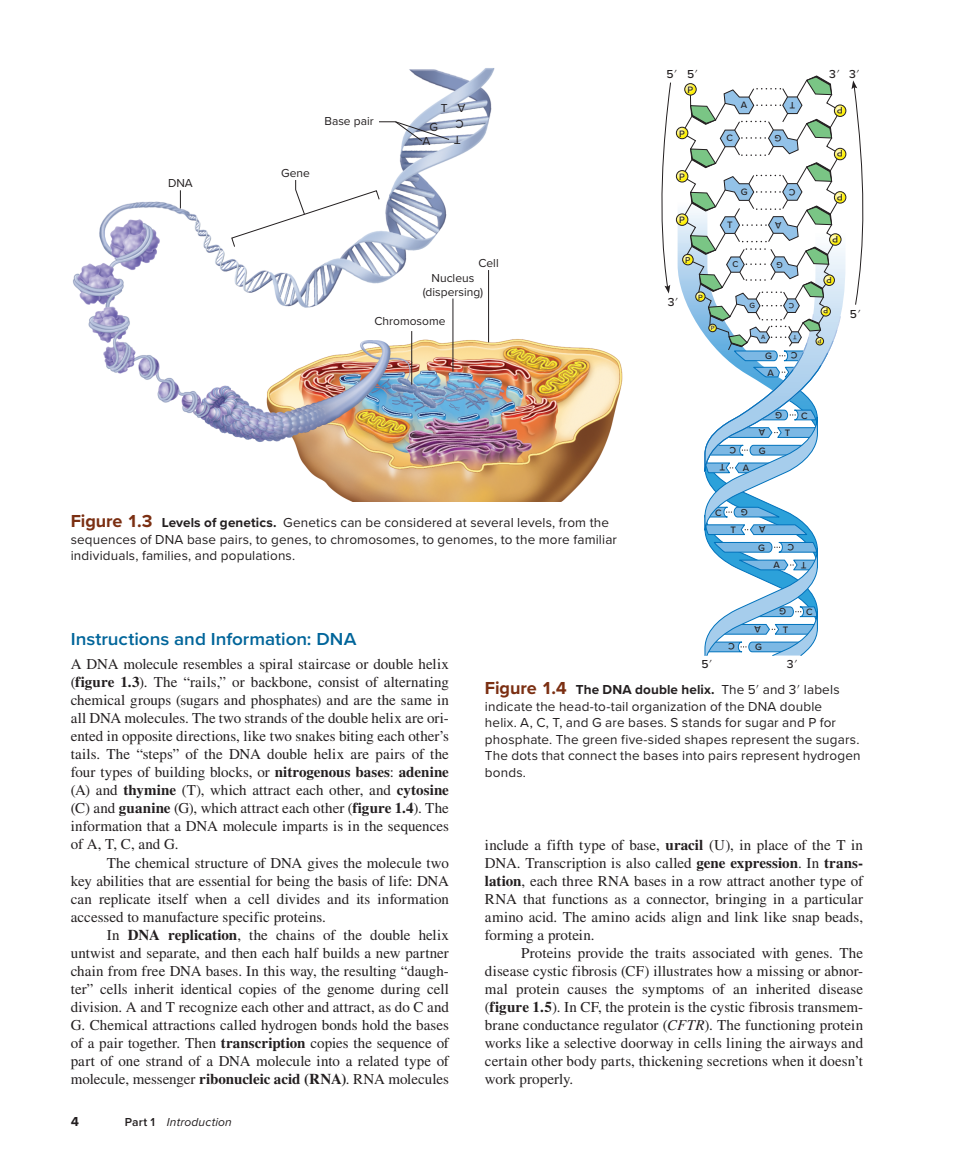
<style>
.page{position:relative;width:970px;height:1174px;background:#fff}
.page>*{position:absolute;margin:0;border:0;box-sizing:border-box;transform-origin:0 0}
.bch_hb{font:600 18px "Proxima Nova";color:#00659a;scale:1.05 1}
.bch_tx{font:15px/18px "STIX Math Jax Main";letter-spacing:.005em;color:#231f20;text-align:justify}
.bch_tx_first{font:15px/18px "STIX Math Jax Main";color:#231f20;text-align:justify}
.bch_fgct{font:13.5px/16.5px "Proxima Nova";letter-spacing:.01em;color:#231f20}
.hv{font:700 13.5px "Proxima Nova";color:#231f20}
.t1{font:12px/15.9px "Proxima Nova";color:#231f20;text-align:center}
.hv-2{font:italic 12px "Proxima Nova";letter-spacing:.015em;color:#231f20}
.img{font:500 12px "Proxima Nova";color:#231f20}
.img-2{font:500 9.6px "Proxima Nova";color:#231f20}
.img-3{font:500 8.85px "Proxima Nova";color:#231f20}
.img-4{font:500 7.8px "Proxima Nova";color:#231f20}
.img-5{font:500 6.3px "Proxima Nova";color:#231f20}
.s1{font-family:"STIX";font-weight:400}
.s2{font-weight:700;font-size:18px;color:#7b2f12}
.s3{font-weight:700}
.s4{font-weight:600;font-style:normal}
.s5{font-family:"STIX Math Jax Main"}
.s6{font-style:italic}
</style>
<div class="page">
<img style="left:73px;top:68px;width:550px;height:433px">
<svg style="left:180px;top:190px;width:1px;height:18px"></svg>
<hr style="left:452px;top:298px;width:1px;height:73px;background:#231f20">
<hr style="left:488px;top:270px;width:1px;height:72px;background:#231f20">
<svg style="left:378px;top:121px;width:72px;height:21px"></svg>
<svg style="left:231px;top:179px;width:149px;height:68px"></svg>
<hr style="left:411px;top:331px;width:1px;height:54px;background:#231f20">
<div style="left:834px;top:105px;width:12px;height:12px;border:1px solid #231f20;border-radius:50%"></div>
<div style="left:834px;top:148px;width:12px;height:12px;border:1px solid #231f20;border-radius:50%"></div>
<div style="left:834px;top:191px;width:12px;height:12px;border:1px solid #231f20;border-radius:50%"></div>
<svg style="left:851px;top:80px;width:12px;height:225px"></svg>
<svg style="left:661px;top:82px;width:15px;height:212px"></svg>
<svg style="left:676px;top:75px;width:169px;height:581px"></svg>
<p class="img" style="left:666px;top:65px;width:32px">5<span class="s1">ʹ</span> 5<span class="s1">ʹ</span></p>
<p class="img" style="left:829px;top:65px;width:31px">3<span class="s1">ʹ</span> 3<span class="s1">ʹ</span></p>
<p class="img-2" style="left:687px;top:83px;width:7px">P</p>
<p class="t1" style="left:324px;top:112px;width:51px">Base pair</p>
<p class="t1" style="left:441px;top:100px;width:8px">T</p>
<p class="t1" style="left:465px;top:148px;width:13px;rotate:-180deg">T<br>C<br>A</p>
<p class="t1" style="left:422px;top:119px;width:17px;line-height:14.5px;text-align:left;text-indent:7px">G<br>A</p>
<p class="img-2" style="left:679px;top:126px;width:7px">P</p>
<p class="img-2" style="left:741px;top:98px;width:8px">A</p>
<p class="img-2" style="left:795px;top:113px;width:7px;rotate:-180deg">T</p>
<p class="img-2" style="left:726px;top:131px;width:8px">C</p>
<p class="img-2" style="left:781px;top:146px;width:8px;rotate:-180deg">G</p>
<p class="img-2" style="left:842px;top:117px;width:7px;rotate:-180deg">P</p>
<p class="img-2" style="left:842px;top:161px;width:7px;rotate:-180deg">P</p>
<p class="t1" style="left:168px;top:175px;width:26px">DNA</p>
<p class="t1" style="left:281px;top:164px;width:30px">Gene</p>
<p class="img-2" style="left:679px;top:170px;width:7px">P</p>
<p class="img-2" style="left:740px;top:185px;width:8px">G</p>
<p class="img-2" style="left:795px;top:199px;width:8px;rotate:-180deg">C</p>
<p class="img-2" style="left:842px;top:204px;width:7px;rotate:-180deg">P</p>
<p class="img-2" style="left:679px;top:213px;width:7px">P</p>
<p class="img-2" style="left:727px;top:218px;width:7px">T</p>
<p class="img-2" style="left:781px;top:232px;width:8px;rotate:-180deg">A</p>
<p class="img-2" style="left:838px;top:246px;width:7px;rotate:-180deg">P</p>
<p class="t1" style="left:478px;top:254px;width:22px">Cell</p>
<p class="img-3" style="left:685px;top:253px;width:7px">P</p>
<p class="img-3" style="left:732px;top:258px;width:7px">C</p>
<p class="img-3" style="left:782px;top:271px;width:8px;rotate:-180deg">G</p>
<p class="t1" style="left:422px;top:271px;width:62px;line-height:13.5px">Nucleus (dispersing)</p>
<p class="t1" style="left:374px;top:312px;width:73px">Chromosome</p>
<p class="img" style="left:667px;top:293px;width:11px">3<span class="s1">ʹ</span></p>
<p class="img-4" style="left:698px;top:291px;width:6px">P</p>
<p class="img-5" style="left:710px;top:323px;width:5px">P</p>
<p class="img-4" style="left:749px;top:300px;width:7px">G</p>
<p class="img-4" style="left:794px;top:312px;width:7px;rotate:-180deg">C</p>
<p class="img-3" style="left:831px;top:286px;width:7px;rotate:-180deg">P</p>
<p class="img-4" style="left:828px;top:317px;width:6px;rotate:-180deg">P</p>
<p class="img" style="left:850px;top:305px;width:11px">5<span class="s1">ʹ</span></p>
<p class="img-5" style="left:761px;top:332px;width:6px">A</p>
<p class="img-5" style="left:796px;top:342px;width:5px;rotate:-180deg">T</p>
<p class="img-5" style="left:821px;top:345px;width:5px;rotate:-180deg">P</p>
<p class="img-2" style="left:765px;top:349px;width:8px">G</p>
<p class="img-2" style="left:797px;top:363px;width:8px;rotate:-180deg">C</p>
<p class="img-2" style="left:767px;top:365px;width:8px">A</p>
<p class="img-2" style="left:782px;top:422px;width:8px;rotate:-180deg">G</p>
<p class="img-2" style="left:801px;top:408px;width:8px">C</p>
<p class="img-2" style="left:765px;top:439px;width:8px;rotate:-180deg">A</p>
<p class="img-2" style="left:784px;top:425px;width:7px">T</p>
<p class="img-2" style="left:736px;top:457px;width:8px;rotate:-180deg">C</p>
<p class="img-2" style="left:758px;top:443px;width:8px">G</p>
<p class="img-2" style="left:725px;top:475px;width:7px;rotate:-180deg">T</p>
<p class="img-2" style="left:743px;top:461px;width:8px">A</p>
<p class="bch_fgct" style="left:71px;top:514px;width:547px"><span class="s2">Figure 1.3</span> <span class="s3">Levels of genetics.</span> Genetics can be considered at several levels, from the sequences of DNA base pairs, to genes, to chromosomes, to genomes, to the more familiar individuals, families, and populations.</p>
<p class="img-2" style="left:715px;top:505px;width:8px">C</p>
<p class="img-2" style="left:747px;top:519px;width:8px;rotate:-180deg">G</p>
<p class="img-2" style="left:730px;top:523px;width:7px">T</p>
<p class="img-2" style="left:765px;top:537px;width:8px;rotate:-180deg">A</p>
<p class="img-2" style="left:758px;top:540px;width:8px">G</p>
<p class="img-2" style="left:773px;top:558px;width:8px">A</p>
<p class="img-2" style="left:794px;top:554px;width:8px;rotate:-180deg">C</p>
<p class="img-2" style="left:806px;top:572px;width:7px;rotate:-180deg">T</p>
<p class="img-2" style="left:786px;top:618px;width:8px;rotate:-180deg">G</p>
<p class="img-2" style="left:806px;top:605px;width:8px">C</p>
<p class="bch_hb" style="left:71px;top:626px;width:273px">Instructions and Information: DNA</p>
<p class="bch_tx_first" style="left:71px;top:656px;width:380px">A DNA molecule resembles a spiral staircase or double helix (<span class="s3">figure 1.3</span>). The “rails,” or backbone, consist of alternating chemical groups (sugars and phosphates) and are the same in all DNA molecules. The two strands of the double helix are ori&shy;ented in opposite directions, like two snakes biting each other’s tails. The “steps” of the DNA double helix are pairs of the four types of building blocks, or <span class="s3">nitrogenous bases</span>: <span class="s3">adenine </span>(A) and <span class="s3">thymine</span> (T), which attract each other, and <span class="s3">cytosine </span>(C) and <span class="s3">guanine</span> (G), which attract each other (<span class="s3">figure 1.4</span>). The information that a DNA molecule imparts is in the sequences of A, T, C, and G.</p>
<p class="bch_tx" style="left:71px;top:854px;width:380px;text-indent:36px">The chemical structure of DNA gives the molecule two key abilities that are essential for being the basis of life: DNA can replicate itself when a cell divides and its information accessed to manufacture specific proteins.</p>
<p class="bch_tx" style="left:71px;top:926px;width:380px;text-indent:36px">In <span class="s3">DNA replication</span>, the chains of the double helix untwist and separate, and then each half builds a new partner chain from free DNA bases. In this way, the resulting “daugh&shy;ter” cells inherit identical copies of the genome during cell division. A and T recognize each other and attract, as do C and G. Chemical attractions called hydrogen bonds hold the bases of a pair together. Then <span class="s3">transcription</span> copies the sequence of part of one strand of a DNA molecule into a related type of molecule, messenger <span class="s3">ribonucleic acid (RNA)</span>. RNA molecules</p>
<p class="hv" style="left:71px;top:1111px;width:10px">4</p>
<p class="hv-2" style="left:125px;top:1113px;width:109px"><span class="s4">Part 1</span> Introduction</p>
<p class="img-2" style="left:735px;top:653px;width:8px;rotate:-180deg">C</p>
<p class="img-2" style="left:760px;top:636px;width:8px;rotate:-180deg">A</p>
<p class="img-2" style="left:755px;top:640px;width:8px">G</p>
<p class="img-2" style="left:782px;top:622px;width:7px">T</p>
<p class="img" style="left:701px;top:654px;width:11px">5<span class="s1">ʹ</span></p>
<p class="bch_fgct" style="left:485px;top:681px;width:377px"><span class="s2">Figure 1.4</span> <span class="s3">The DNA double helix.</span> The 5<span class="s5">′</span> and 3<span class="s5">′</span> labels indicate the head-to-tail organization of the DNA double<br>helix. A, C, T, and G are bases. S stands for sugar and P for phosphate. The green five-sided shapes represent the sugars.<br>The dots that connect the bases into pairs represent hydrogen bonds.</p>
<p class="img" style="left:786px;top:654px;width:11px">3<span class="s1">ʹ</span></p>
<p class="bch_tx" style="left:485px;top:836px;width:380px">include a fifth type of base, <span class="s3">uracil</span> (U), in place of the T in DNA. Transcription is also called <span class="s3">gene expression</span>. In <span class="s3">trans&shy;lation</span>, each three RNA bases in a row attract another type of RNA that functions as a connector, bringing in a particular amino acid. The amino acids align and link like snap beads, forming a protein.</p>
<p class="bch_tx" style="left:485px;top:944px;width:379px;text-indent:36px">Proteins provide the traits associated with genes. The disease cystic fibrosis (CF) illustrates how a missing or abnor&shy;mal protein causes the symptoms of an inherited disease (<span class="s3">figure 1.5</span>). In CF, the protein is the cystic fibrosis transmem&shy;brane conductance regulator (<span class="s6">CFTR</span>). The functioning protein works like a selective doorway in cells lining the airways and certain other body parts, thickening secretions when it doesn’t work properly.</p>
</div>
